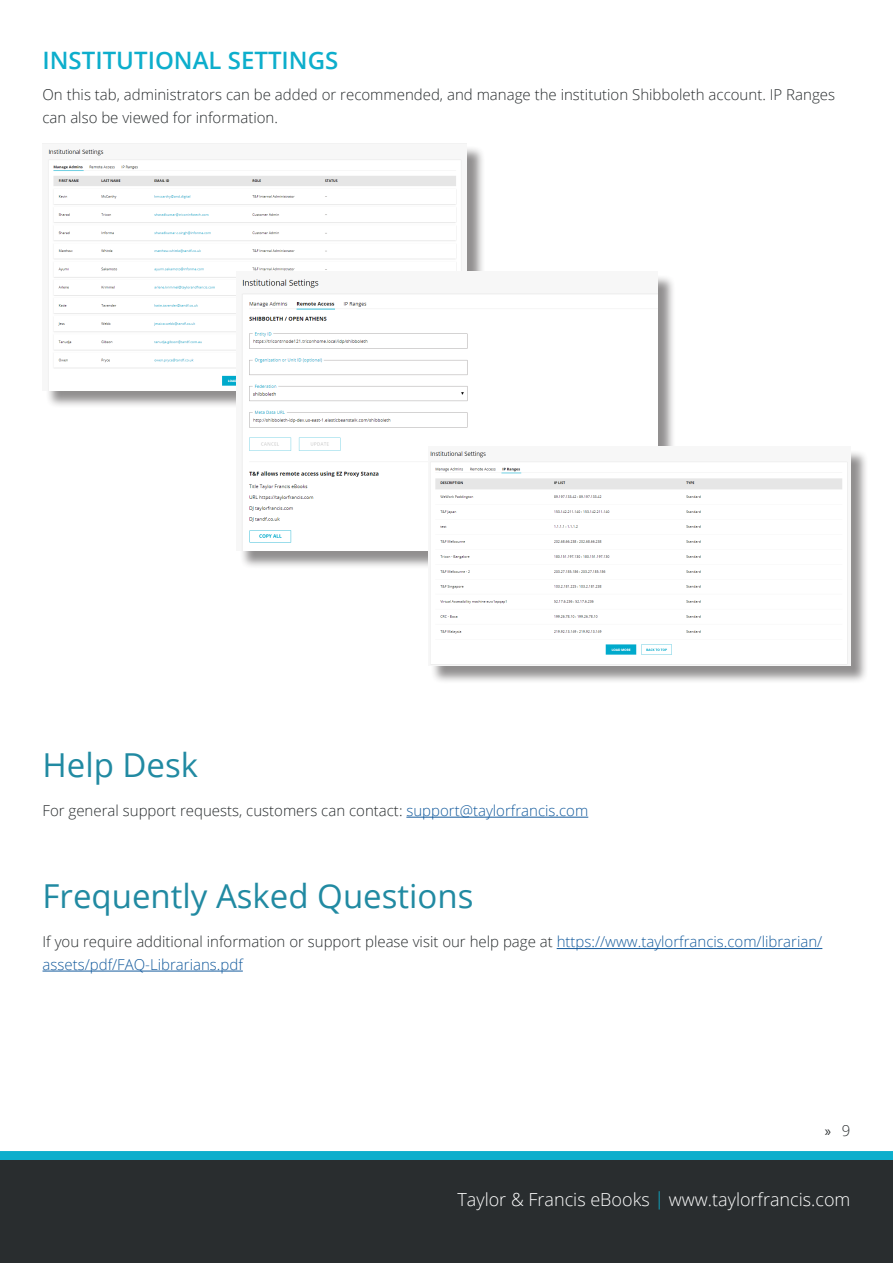
<style>
.page{position:relative;width:893px;height:1263px;background:#fff}
.page>*{position:absolute;margin:0;border:0;box-sizing:border-box;transform-origin:0 0}
.large_heading{font:33px "Open Sans";color:#218aa2}
.heading{font:600 24px "Open Sans";color:#0daecc}
.t1{font:300 18px "Open Sans";color:#fff}
.text{font:300 15px/22.5px "Open Sans";color:#292d2f}
.text-2{font:300 15px/22.5px "Open Sans";color:#175d9e}
.t2{font:15px "Myriad Pro";color:#292d2f}
.s1{color:#175d9e}
.s2{color:#292d2f}
.s3{font-family:"Open Sans";font-weight:300}
.s4{color:#0daecc}
</style>
<div class="page">
<div style="left:0;top:1151px;width:893px;height:9px;background:#0daecc"></div>
<div style="left:0;top:1160px;width:893px;height:103px;background:#292d2f"></div>
<hr style="left:406px;top:817px;width:182px;height:1px;background:#175d9e">
<hr style="left:557px;top:948px;width:265px;height:1px;background:#175d9e">
<hr style="left:43px;top:971px;width:200px;height:1px;background:#175d9e">
<div style="left:45px;top:145px;width:440px;height:264px;background:#231f20;opacity:.5"></div>
<img style="left:43px;top:143px;width:424px;height:247px">
<div style="left:239px;top:274px;width:437px;height:295px;background:#231f20;opacity:.5"></div>
<img style="left:236px;top:272px;width:421px;height:279px">
<div style="left:430px;top:449px;width:439px;height:235px;background:#231f20;opacity:.5"></div>
<img style="left:428px;top:447px;width:422px;height:218px">
<p class="heading" style="left:43px;top:44px;width:297px">INSTITUTIONAL SETTINGS</p>
<p class="text" style="left:43px;top:83px;width:794px">On this tab, administrators can be added or recommended, and manage the institution Shibboleth account. IP Ranges can also be viewed for information.</p>
<p class="large_heading" style="left:43px;top:742px;width:157px">Help Desk</p>
<p class="text" style="left:43px;top:799px;width:547px">For general support requests, customers can contact: <span class="s1">support@taylorfrancis.com</span></p>
<p class="large_heading" style="left:43px;top:873px;width:432px">Frequently Asked Questions</p>
<p class="text-2" style="left:43px;top:930px;width:781px"><span class="s2">If you require additional information or support please visit our help page at</span> https://www.taylorfrancis.com/librarian/ assets/pdf/FAQ-Librarians.pdf</p>
<p class="t2" style="left:825px;top:1122px;width:27px">» <span class="s3">9</span></p>
<p class="t1" style="left:457px;top:1187px;width:394px">Taylor &amp; Francis eBooks <span class="s4">|</span> www.taylorfrancis.com</p>
</div>
